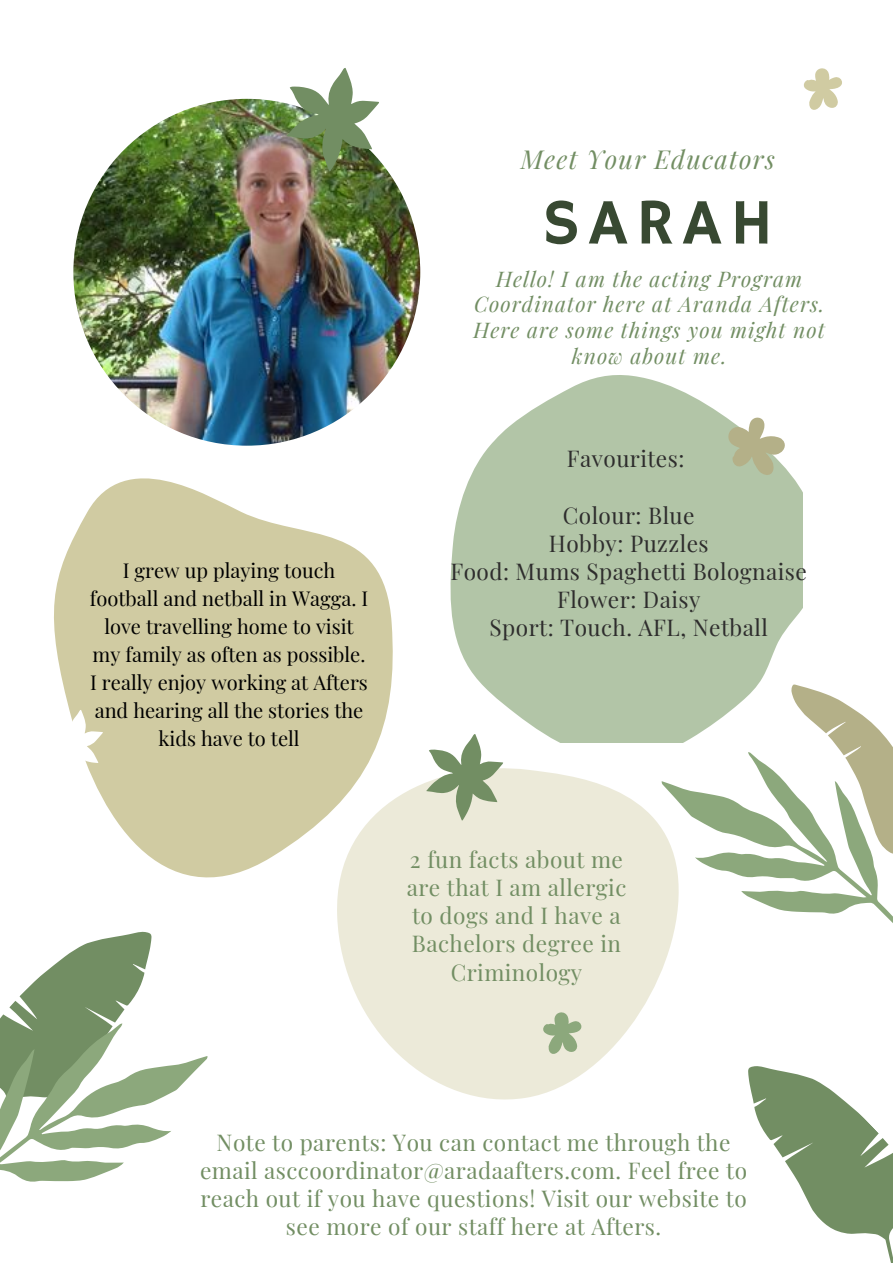
<style>
.page{position:relative;width:893px;height:1264px;background:#fff}
.page>*{position:absolute;margin:0;border:0;box-sizing:border-box;transform-origin:0 0}
.t1{font:64.95px "Hammersmith One";letter-spacing:.14em;color:#384932}
.t2{font:italic 25.65px "Playfair Display";letter-spacing:.05em;color:#728e63}
.t3{font:22.65px/28px "Playfair Display";letter-spacing:.02em;color:#728e63;text-align:center}
.t4{font:22.65px/28px "Playfair Display";letter-spacing:.02em;color:#2e2d2d;text-align:center}
.t5{font:italic 21.15px/25.8px "Playfair Display";letter-spacing:.05em;color:#728e63;text-align:center}
.t6{font:20.1px/28px "Playfair Display";color:#000;text-align:center}
</style>
<div class="page">
<img style="left:73px;top:99px;width:347px;height:346px;border-radius:50%">
<svg style="left:50px;top:931px;width:102px;height:37px;fill:#728e63"></svg>
<svg style="left:748px;top:1066px;width:144px;height:196px"></svg>
<svg style="left:54px;top:445px;width:339px;height:433px;fill:#d0cba2"></svg>
<svg style="left:679px;top:696px;width:213px;height:226px"></svg>
<svg style="left:0;top:968px;width:208px;height:214px"></svg>
<svg style="left:450px;top:375px;width:352px;height:368px;fill:#b2c5a7"></svg>
<svg style="left:337px;top:768px;width:342px;height:332px;fill:#ecead9"></svg>
<svg style="left:54px;top:710px;width:49px;height:67px"></svg>
<img style="left:286px;top:68px;width:93px;height:103px">
<svg style="left:426px;top:734px;width:77px;height:86px"></svg>
<svg style="left:804px;top:68px;width:38px;height:42px"></svg>
<svg style="left:542px;top:1011px;width:39px;height:43px;background:#b7c5a5"></svg>
<svg style="left:727px;top:416px;width:60px;height:59px"></svg>
<p class="t2" style="left:520px;top:141px;width:255px">Meet Your Educators</p>
<h1 class="t1" style="left:542px;top:185px;width:233px">SARAH</h1>
<p class="t6" style="left:90px;top:555px;width:280px">I grew up playing touch football and netball in Wagga. I love travelling home to visit my family as often as possible.<br>I really enjoy working at Afters and hearing all the stories the kids have to tell</p>
<p class="t5" style="left:473px;top:265px;width:353px">Hello! I am the acting Program<br>Coordinator here at Aranda Afters.<br>Here are some things you might not know about me.</p>
<p class="t4" style="left:567px;top:444px;width:119px">Favourites:</p>
<p class="t4" style="left:450px;top:500px;width:358px">Colour: Blue<br>Hobby: Puzzles<br>Food: Mums Spaghetti Bolognaise<br>Flower: Daisy<br>Sport: Touch. AFL, Netball</p>
<p class="t3" style="left:406px;top:844px;width:221px">2 fun facts about me are that I am allergic to dogs and I have a<br>Bachelors degree in<br>Criminology</p>
<p class="t3" style="left:200px;top:1127px;width:548px">Note to parents: You can contact me through the email asccoordinator@aradaafters.com. Feel free to reach out if you have questions! Visit our website to see more of our staff here at Afters.</p>
</div>
